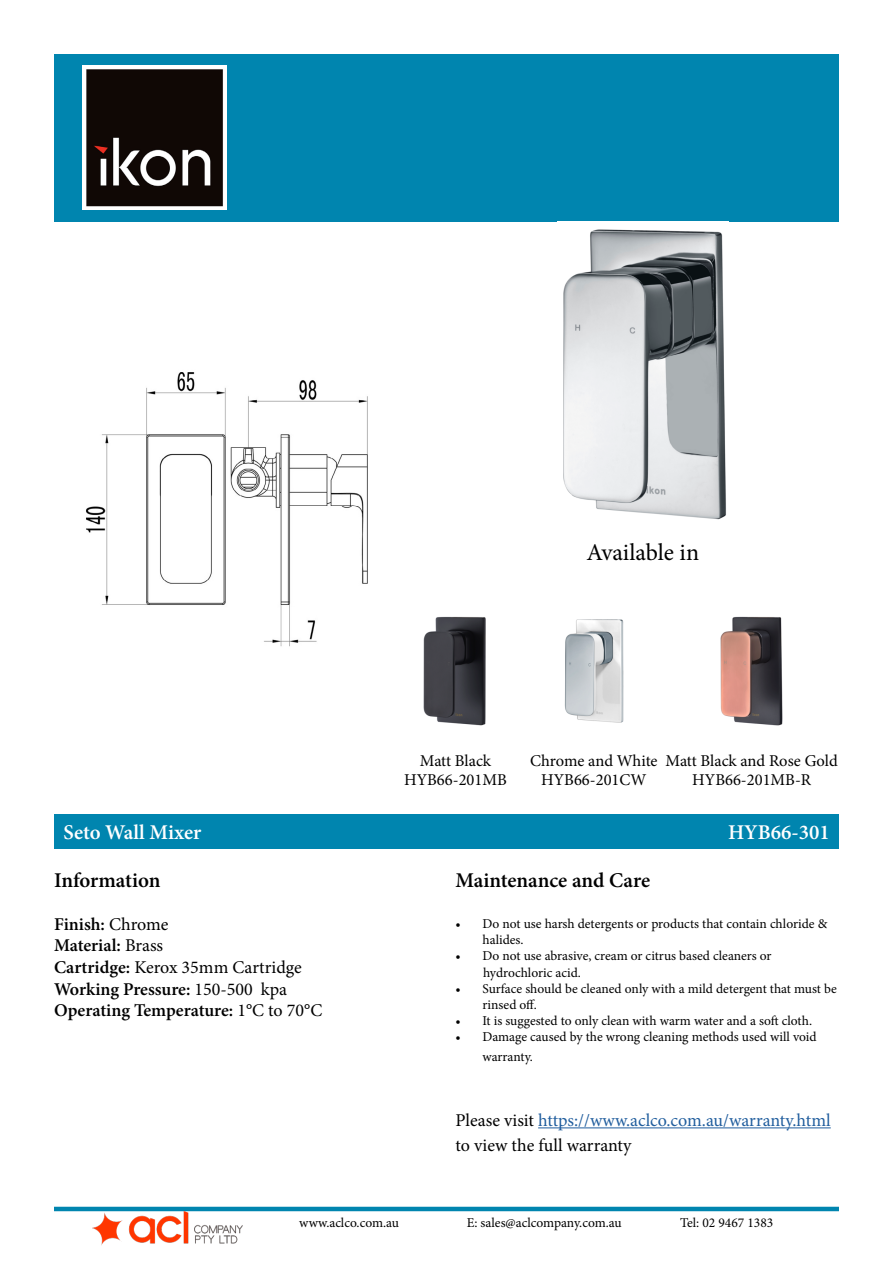
<style>
.page{position:relative;width:893px;height:1263px;background:#fff}
.page>*{position:absolute;margin:0;border:0;box-sizing:border-box;transform-origin:0 0}
.t1{font:24px "Minion Pro";color:#000}
.t2{font:600 21px "Minion Pro";letter-spacing:-.005em;color:#000}
.t3{font:600 21px "Minion Pro";color:#fff}
.t4{font:600 18px/21.6px "Minion Pro";letter-spacing:-.005em;color:#000}
.t5{font:18px/25.2px "Minion Pro";color:#215e9e}
.t6{font:16.5px/19.8px "Minion Pro";color:#000;text-align:center}
.t7{font:13.5px/16.2px "Minion Pro";color:#000}
.s1{font-weight:400}
.s2{color:#000}
</style>
<div class="page">
<div style="left:55px;top:814px;width:784px;height:34px;background:#0085af"></div>
<div style="left:54px;top:54px;width:785px;height:167px;background:#0085af"></div>
<hr style="left:54px;top:1207px;width:785px;height:4px;background:#0085af">
<img style="left:92px;top:1211px;width:151px;height:34px">
<hr style="left:538px;top:1127px;width:293px;height:1px;background:#215e9e">
<img style="left:82px;top:66px;width:145px;height:143px">
<img style="left:423px;top:616px;width:63px;height:110px">
<img style="left:720px;top:616px;width:63px;height:110px">
<img style="left:564px;top:619px;width:60px;height:104px">
<img style="left:86px;top:372px;width:282px;height:275px">
<img style="left:563px;top:229px;width:163px;height:291px">
<h1 class="t1" style="left:586px;top:536px;width:114px">Available in</h1>
<p class="t6" style="left:404px;top:750px;width:104px">Matt Black<br>HYB66-201MB</p>
<p class="t6" style="left:666px;top:750px;width:174px">Matt Black and Rose Gold<br>HYB66-201MB-R</p>
<p class="t6" style="left:530px;top:750px;width:129px">Chrome and White<br>HYB66-201CW</p>
<h2 class="t3" style="left:63px;top:818px;width:139px">Seto Wall Mixer</h2>
<h2 class="t3" style="left:728px;top:818px;width:103px">HYB66-301</h2>
<h2 class="t2" style="left:54px;top:865px;width:108px">Information</h2>
<h3 class="t4" style="left:54px;top:913px;width:270px">Finish: <span class="s1">Chrome<br></span>Material: <span class="s1">Brass<br></span>Cartridge: <span class="s1">Kerox 35mm Cartridge<br></span>Working Pressure: <span class="s1">150-500 kpa<br></span>Operating Temperature: <span class="s1">1°C to 70°C</span></h3>
<h2 class="t2" style="left:455px;top:865px;width:196px">Maintenance and Care</h2>
<p class="t7" style="left:482px;top:916px;width:346px;text-indent:-27px">• Do not use harsh detergents or products that contain chloride &amp; halides.</p>
<p class="t7" style="left:483px;top:948px;width:290px;text-indent:-28px">• Do not use abrasive, cream or citrus based cleaners or hydrochloric acid.</p>
<p class="t7" style="left:482px;top:980px;width:356px;text-indent:-27px">• Surface should be cleaned only with a mild detergent that must be rinsed off.</p>
<p class="t7" style="left:455px;top:1013px;width:358px">• It is suggested to only clean with warm water and a soft cloth.</p>
<p class="t7" style="left:482px;top:1027px;width:336px;line-height:19.8px;text-indent:-27px">• Damage caused by the wrong cleaning methods used will void warranty.</p>
<h3 class="t5" style="left:455px;top:1108px;width:377px"><span class="s2">Please visit</span> https://www.aclco.com.au/warranty.html <span class="s2">to view the full warranty</span></h3>
<p class="t7" style="left:299px;top:1215px;width:101px">www.aclco.com.au</p>
<p class="t7" style="left:467px;top:1215px;width:157px">E: sales@aclcompany.com.au</p>
<p class="t7" style="left:680px;top:1215px;width:95px">Tel: 02 9467 1383</p>
</div>
